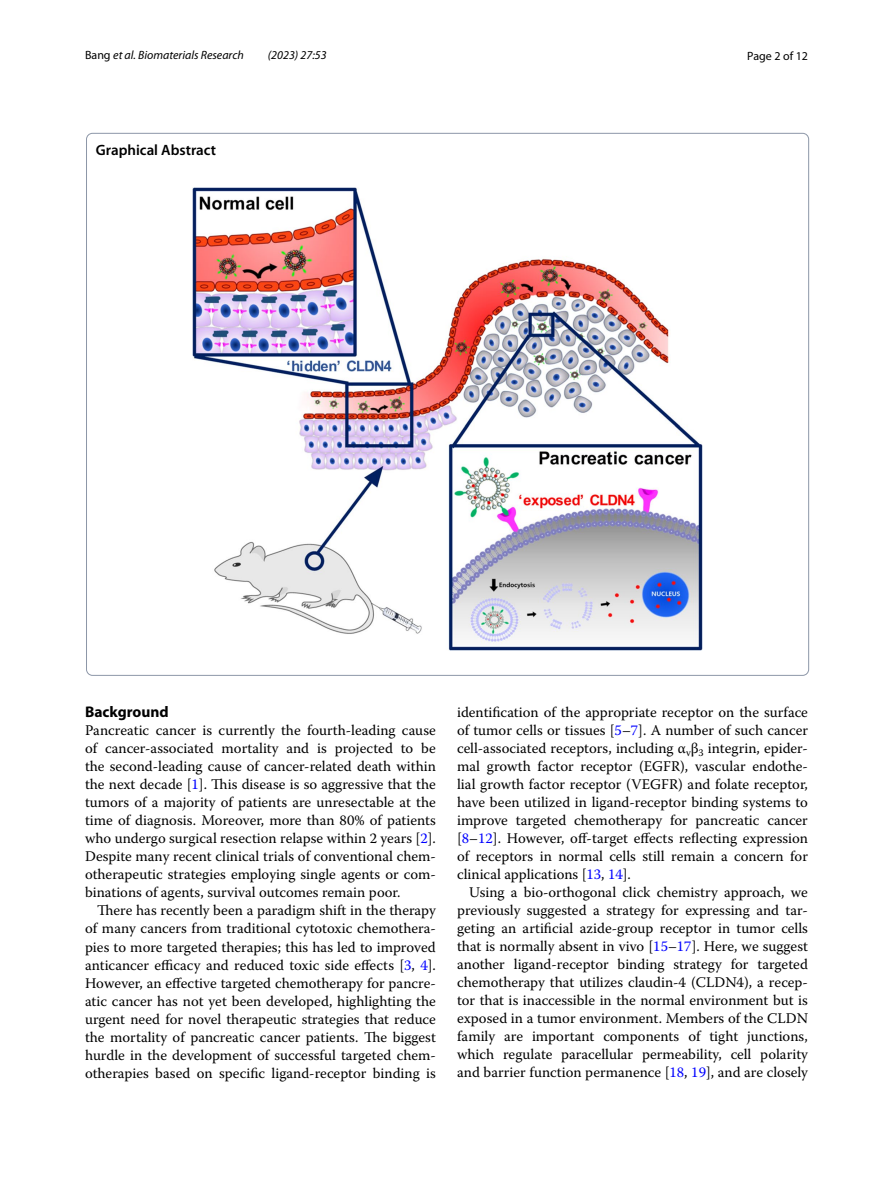
<style>
.page{position:relative;width:893px;height:1187px;background:#fff}
.page>*{position:absolute;margin:0;border:0;box-sizing:border-box;transform-origin:0 0}
.t1{font:700 15.45px "Myriad Pro";color:#000}
.t2{font:600 15px "Myriad Pro";color:#000}
.t3{font:14.7px/18px "Warnock Pro";color:#000;text-align:justify}
.t4{font:italic 12px "Myriad Pro";color:#000}
.t5{font:12px "Myriad Pro";color:#000}
.s1{font-style:normal}
.s2{color:#00f}
</style>
<div class="page">
<img style="left:192px;top:188px;width:511px;height:462px">
<p class="t4" style="left:85px;top:48px;width:160px"><span class="s1">Bang</span> et al. Biomaterials Research</p>
<p class="t4" style="left:268px;top:48px;width:60px">(2023) 27:53</p>
<p class="t5" style="left:747px;top:48px;width:62px">Page 2 of 12</p>
<p class="t2" style="left:96px;top:141px;width:122px">Graphical Abstract</p>
<p class="t1" style="left:85px;top:702px;width:85px">Background</p>
<p class="t3" style="left:85px;top:721px;width:352px">Pancreatic cancer is currently the fourth-leading cause of cancer-associated mortality and is projected to be the second-leading cause of cancer-related death within the next decade [<span class="s2">1</span>]. This disease is so aggressive that the tumors of a majority of patients are unresectable at the time of diagnosis. Moreover, more than 80% of patients who undergo surgical resection relapse within 2 years [<span class="s2">2</span>].<br>Despite many recent clinical trials of conventional chem&shy;otherapeutic strategies employing single agents or com&shy;binations of agents, survival outcomes remain poor.</p>
<p class="t3" style="left:85px;top:901px;width:352px;text-indent:12px">There has recently been a paradigm shift in the therapy of many cancers from traditional cytotoxic chemothera&shy;pies to more targeted therapies; this has led to improved anticancer efficacy and reduced toxic side effects [<span class="s2">3</span>, <span class="s2">4</span>].<br>However, an effective targeted chemotherapy for pancre&shy;atic cancer has not yet been developed, highlighting the urgent need for novel therapeutic strategies that reduce the mortality of pancreatic cancer patients. The biggest hurdle in the development of successful targeted chem&shy;otherapies based on specific ligand-receptor binding is</p>
<p class="t3" style="left:457px;top:702px;width:352px">identification of the appropriate receptor on the surface of tumor cells or tissues [<span class="s2">5</span>–<span class="s2">7</span>]. A number of such cancer cell-associated receptors, including α<sub>v</sub>β<sub>3</sub> integrin, epider&shy;mal growth factor receptor (EGFR), vascular endothe&shy;lial growth factor receptor (VEGFR) and folate receptor, have been utilized in ligand-receptor binding systems to improve targeted chemotherapy for pancreatic cancer [<span class="s2">8</span>–<span class="s2">12</span>]. However, off-target effects reflecting expression of receptors in normal cells still remain a concern for clinical applications [<span class="s2">13</span>, <span class="s2">14</span>].</p>
<p class="t3" style="left:457px;top:882px;width:352px;text-indent:12px">Using a bio-orthogonal click chemistry approach, we previously suggested a strategy for expressing and tar&shy;geting an artificial azide-group receptor in tumor cells that is normally absent in vivo [<span class="s2">15</span>–<span class="s2">17</span>]. Here, we suggest another ligand-receptor binding strategy for targeted chemotherapy that utilizes claudin-4 (CLDN4), a recep&shy;tor that is inaccessible in the normal environment but is exposed in a tumor environment. Members of the CLDN family are important components of tight junctions, which regulate paracellular permeability, cell polarity and barrier function permanence [<span class="s2">18</span>, <span class="s2">19</span>], and are closely</p>
</div>
